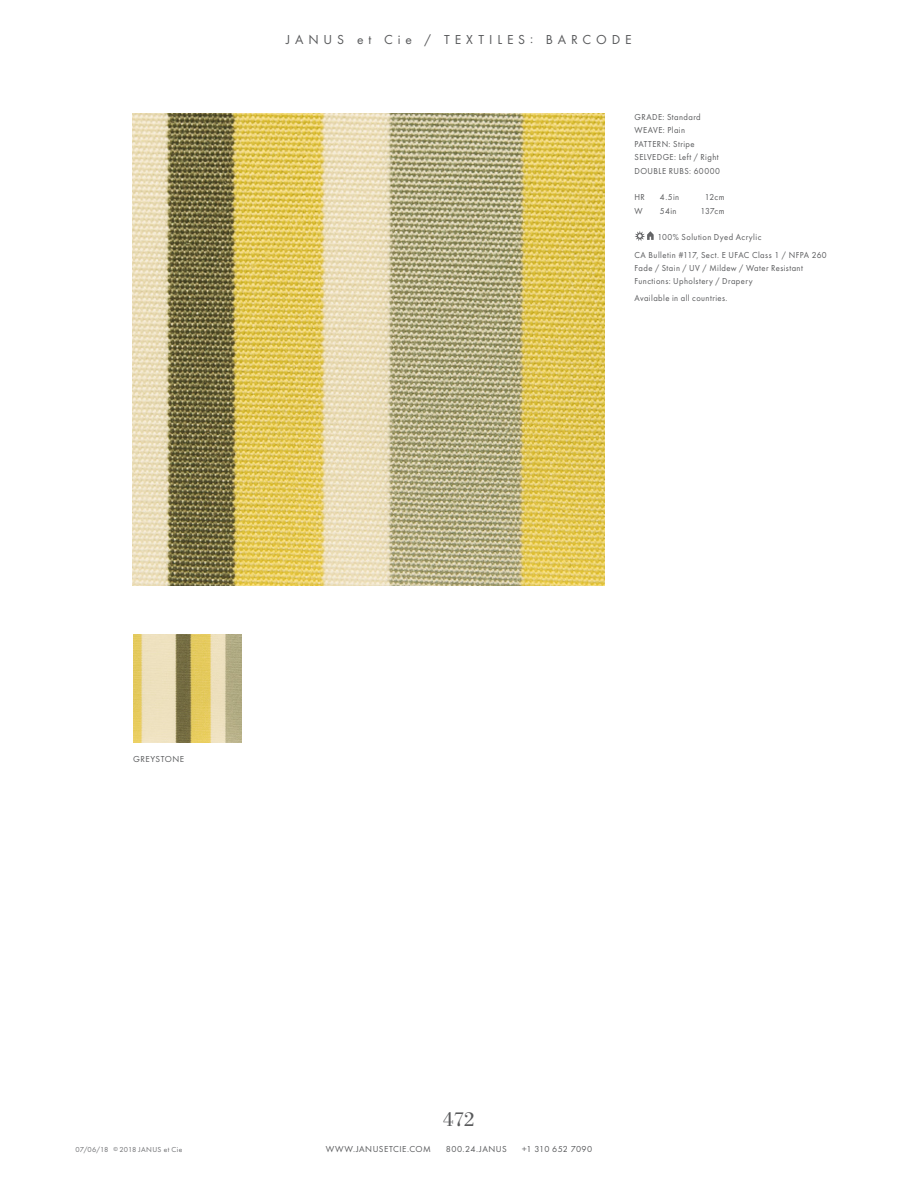
<style>
.page{position:relative;width:918px;height:1188px;background:#fff}
.page>*{position:absolute;margin:0;border:0;box-sizing:border-box;transform-origin:0 0}
.Page_Number{font:21px "JANUS Bodoni";color:#58595b}
.t1{font:13.5px "JANUS Futura T";letter-spacing:.365em;color:#58595b}
.Textiles_Details_Sec{font:9px/13.2px "JANUS Futura T";letter-spacing:.05em;color:#58595b;scale:.95 1}
.PRODUCT_DIMS{font:9px/13.5px "JANUS Futura T";letter-spacing:.055em;color:#58595b;scale:.95 1}
.Textiles_Details_Sec-2{font:9px "JANUS Futura T";letter-spacing:.05em;color:#58595b}
.Textiles_Dims{font:9px "JANUS Futura T";letter-spacing:.04em;color:#58595b;scale:.95 1}
.Textiles_Details_Sec-3{font:9px "JANUS Futura T";letter-spacing:.025em;color:#58595b}
.PRODUCT_NAME{font:9px "JANUS Futura T";letter-spacing:.055em;color:#58595b}
.PRODUCT_NAME-2{font:7.5px "JANUS Futura T";letter-spacing:.045em;color:#6d6e71}
.s1{font-size:6px}
</style>
<div class="page">
<svg style="left:634px;top:231px;width:20px;height:10px"></svg>
<img style="left:133px;top:113px;width:472px;height:472px">
<img style="left:133px;top:635px;width:108px;height:108px">
<p class="t1" style="left:286px;top:32px;width:347px">JANUS et Cie / TEXTILES: BARCODE</p>
<p class="PRODUCT_DIMS" style="left:634px;top:110px;width:71px">GRADE: Standard</p>
<p class="PRODUCT_DIMS" style="left:634px;top:123px;width:92px">WEAVE: Plain<br>PATTERN: Stripe<br>SELVEDGE: Left / Right<br>DOUBLE RUBS: 60000</p>
<p class="Textiles_Dims" style="left:634px;top:192px;width:13px">HR</p>
<p class="Textiles_Dims" style="left:660px;top:192px;width:22px">4.5in</p>
<p class="Textiles_Dims" style="left:705px;top:192px;width:22px">12cm</p>
<p class="Textiles_Dims" style="left:634px;top:205px;width:10px">W</p>
<p class="Textiles_Dims" style="left:660px;top:205px;width:19px">54in</p>
<p class="Textiles_Dims" style="left:700px;top:205px;width:27px">137cm</p>
<p class="Textiles_Details_Sec" style="left:657px;top:230px;width:111px">100% Solution Dyed Acrylic</p>
<p class="Textiles_Details_Sec" style="left:634px;top:248px;width:204px">CA Bulletin #117, Sect. E UFAC Class 1 / NFPA 260<br>Fade / Stain / UV / Mildew / Water Resistant<br>Functions: Upholstery / Drapery</p>
<p class="Textiles_Details_Sec" style="left:634px;top:292px;width:99px">Available in all countries.</p>
<p class="PRODUCT_NAME" style="left:133px;top:753px;width:52px">GREYSTONE</p>
<p class="PRODUCT_NAME-2" style="left:76px;top:1145px;width:34px">07/06/18</p>
<p class="PRODUCT_NAME-2" style="left:113px;top:1145px;width:70px"><span class="s1">©</span> 2018 JANUS et Cie</p>
<p class="Page_Number" style="left:443px;top:1107px;width:33px">472</p>
<p class="Textiles_Details_Sec-2" style="left:326px;top:1144px;width:107px">WWW.JANUSETCIE.COM</p>
<p class="Textiles_Details_Sec-2" style="left:446px;top:1144px;width:62px">800.24.JANUS</p>
<p class="Textiles_Details_Sec-3" style="left:522px;top:1144px;width:72px">+1 310 652 7090</p>
</div>
